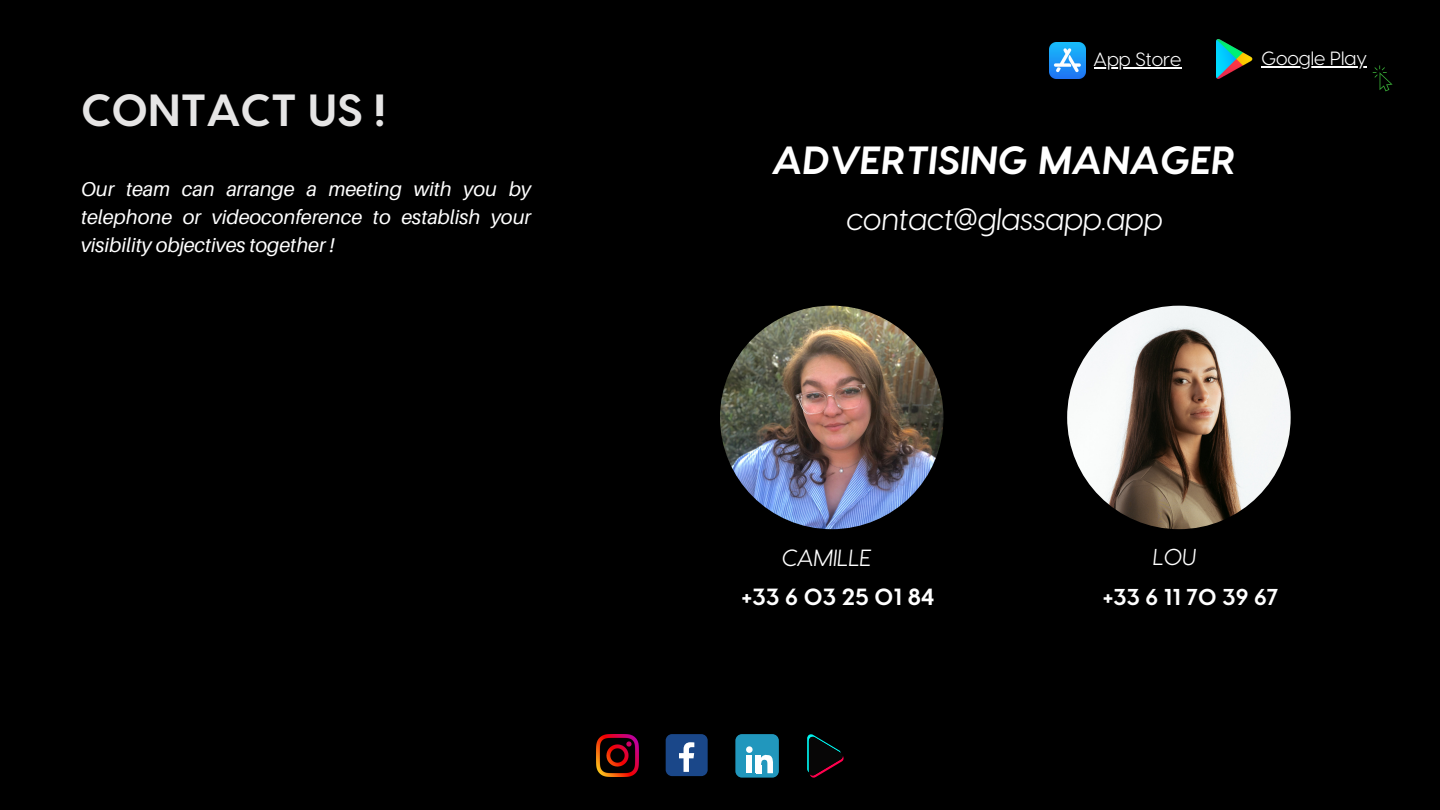
<style>
.page{position:relative;width:1440px;height:810px;background:#000}
.page>*{position:absolute;margin:0;border:0;box-sizing:border-box;transform-origin:0 0}
.t1{font:700 45px "Visby CF";color:#e6e5e5}
.t2{font:italic 700 39.3px "Visby CF";color:#fff}
.t3{font:italic 30.7px "Visby CF";color:#fff}
.t4{font:700 23.4px "Visby CF";color:#fff}
.t5{font:italic 23.4px "Visby CF";color:#fff}
.t6{font:700 23px "Visby CF";color:#fff}
.t7{font:italic 23px "Visby CF";color:#fff}
.t8{font:italic 20px/27.8px "Aileron";color:#fff;text-align:justify}
.t9{font:19.1px "Visby CF";color:#fff}
</style>
<div class="page">
<img style="left:720px;top:306px;width:224px;height:223px;border-radius:50%">
<img style="left:1067px;top:306px;width:224px;height:223px;border-radius:50%">
<img style="left:596px;top:734px;width:42px;height:42px">
<div style="left:666px;top:734px;width:42px;height:42px;background:#1a4789;border-radius:6px"></div>
<svg style="left:679px;top:742px;width:15px;height:30px"></svg>
<div style="left:735px;top:734px;width:44px;height:44px;background:#2197bd;border-radius:7px"></div>
<svg style="left:746px;top:746px;width:7px;height:7px"></svg>
<div style="left:747px;top:755px;width:5px;height:18px;background:#fff"></div>
<div style="left:756px;top:755px;width:5px;height:18px;background:#fff"></div>
<svg style="left:761px;top:754px;width:12px;height:19px"></svg>
<svg style="left:807px;top:734px;width:37px;height:44px"></svg>
<img style="left:1049px;top:42px;width:37px;height:37px">
<img style="left:1217px;top:40px;width:36px;height:39px">
<svg style="left:1373px;top:65px;width:20px;height:26px"></svg>
<hr style="left:1094px;top:67px;width:87px;height:2px;background:#fff">
<hr style="left:1261px;top:66px;width:106px;height:1px;background:#fff">
<h1 class="t1" style="left:81px;top:80px;width:306px">CONTACT US !</h1>
<p class="t8" style="left:81px;top:175px;width:451px">Our team can arrange a meeting with you by telephone or videoconference to establish your visibility objectives together !</p>
<p class="t9" style="left:1094px;top:47px;width:89px">App Store</p>
<p class="t9" style="left:1261px;top:46px;width:107px">Google Play</p>
<h2 class="t2" style="left:774px;top:134px;width:465px">ADVERTISING MANAGER</h2>
<h3 class="t3" style="left:847px;top:199px;width:318px">contact@glassapp.app</h3>
<p class="t5" style="left:782px;top:543px;width:91px">CAMILLE</p>
<p class="t7" style="left:1153px;top:542px;width:45px">LOU</p>
<p class="t4" style="left:742px;top:582px;width:194px">+33 6 03 25 01 84</p>
<p class="t6" style="left:1103px;top:582px;width:177px">+33 6 11 70 39 67</p>
</div>
